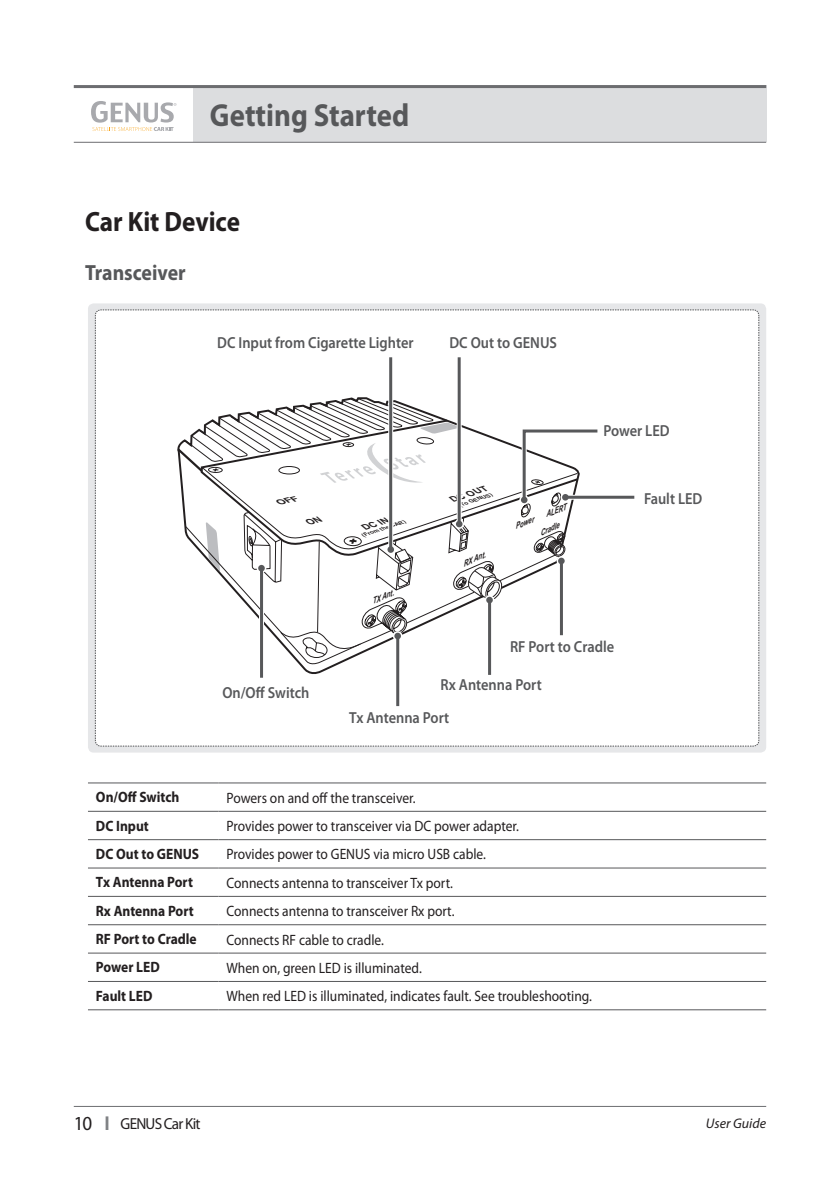
<style>
.page{position:relative;width:840px;height:1191px;background:#fff}
.page>*{position:absolute;margin:0;border:0;box-sizing:border-box;transform-origin:0 0}
.t1{font:700 32px "Myriad Pro";color:#57585a;scale:.9 1}
.t2{font:700 28px "Myriad Pro";color:#231f20;scale:.9 1}
.t3{font:700 22px "Myriad Pro";color:#57585a;scale:.9 1}
.t4{font:600 16px/32.2px "Myriad Pro";color:#57585a;scale:.9 1}
.t5{font:16px "Myriad Pro";letter-spacing:-.05em;color:#231f20;scale:.95 1}
.t6{font:15px "Myriad Pro";color:#231f20;scale:.9 1}
.t7{font:700 15px "Myriad Pro";color:#231f20;scale:.9 1}
.t8{font:italic 14px "Myriad Pro";color:#231f20}
.t9{font:italic 700 8.4px "Arial";color:#231f20;scale:.77 1}
.t10{font:italic 700 8.4px "Arial";color:#231f20;scale:1.17 1}
.t11{font:italic 700 8.4px "Arial";color:#231f20;scale:.78 1}
.t12{font:italic 700 8.2px "Arial";color:#231f20;scale:.81 1}
.t13{font:italic 700 5.2px "Arial";color:#231f20;scale:1.17 1}
.s1{font-size:20px}
.s2{font-family:"Futura";font-size:18px;color:#808285}
</style>
<div class="page">
<div style="left:193px;top:85px;width:572px;height:57px;background:#dcdddf"></div>
<hr style="left:74px;top:85px;width:691px;height:3px;background:#6c6d70">
<hr style="left:74px;top:1106px;width:691px;height:1px;background:#6c6d70">
<hr style="left:74px;top:142px;width:691px;height:1px;background:#6c6d70">
<svg style="left:91px;top:101px;width:85px;height:30px"></svg>
<hr style="left:88px;top:782px;width:130px;height:1px;background:#57585a">
<hr style="left:218px;top:782px;width:547px;height:1px;background:#57585a">
<hr style="left:88px;top:811px;width:130px;height:1px;background:#57585a">
<hr style="left:218px;top:811px;width:547px;height:1px;background:#57585a">
<hr style="left:88px;top:839px;width:130px;height:1px;background:#57585a">
<hr style="left:218px;top:839px;width:547px;height:1px;background:#57585a">
<hr style="left:88px;top:867px;width:130px;height:1px;background:#57585a">
<hr style="left:218px;top:867px;width:547px;height:1px;background:#57585a">
<hr style="left:88px;top:896px;width:130px;height:1px;background:#57585a">
<hr style="left:218px;top:896px;width:547px;height:1px;background:#57585a">
<hr style="left:88px;top:924px;width:130px;height:1px;background:#57585a">
<hr style="left:218px;top:924px;width:547px;height:1px;background:#57585a">
<hr style="left:88px;top:952px;width:130px;height:1px;background:#57585a">
<hr style="left:218px;top:952px;width:547px;height:1px;background:#57585a">
<hr style="left:88px;top:981px;width:130px;height:1px;background:#57585a">
<hr style="left:218px;top:981px;width:547px;height:1px;background:#57585a">
<hr style="left:88px;top:1009px;width:130px;height:1px;background:#57585a">
<hr style="left:218px;top:1009px;width:547px;height:1px;background:#57585a">
<div style="left:88px;top:303px;width:677px;height:449px;background:#e6e7e9;border-radius:6px"></div>
<svg style="left:95px;top:309px;width:664px;height:437px"></svg>
<p class="t1" style="left:210px;top:94px;width:223px">Getting Started</p>
<p class="t2" style="left:85px;top:203px;width:173px">Car Kit Device</p>
<p class="t3" style="left:85px;top:258px;width:113px">Transceiver</p>
<p class="t4" style="left:217px;top:326px;width:220px">DC Input from Cigarette Lighter</p>
<p class="t4" style="left:449px;top:326px;width:121px">DC Out to GENUS</p>
<p class="t10" style="left:362px;top:522px;width:24px;rotate:-18deg">DC IN</p>
<p class="t13" style="left:362px;top:531px;width:40px;rotate:-18deg">(From the CAR)</p>
<p class="t12" style="left:369px;top:596px;width:30px;rotate:-23deg">TX Ant.</p>
<p class="t10" style="left:450px;top:494px;width:34px;rotate:-18deg">DC OUT</p>
<p class="t13" style="left:459px;top:501px;width:31px;rotate:-18deg">(To GENUS)</p>
<p class="t12" style="left:460px;top:559px;width:31px;rotate:-23deg">RX Ant.</p>
<p class="t9" style="left:543px;top:509px;width:30px;rotate:-20deg">ALERT</p>
<p class="t11" style="left:537px;top:528px;width:28px;rotate:-22deg">Cradle</p>
<p class="t9" style="left:512px;top:521px;width:27px;rotate:-20deg">Power</p>
<p class="t4" style="left:603px;top:414px;width:75px">Power LED</p>
<p class="t4" style="left:643px;top:482px;width:66px">Fault LED</p>
<p class="t4" style="left:222px;top:676px;width:98px">On/Off Switch</p>
<p class="t4" style="left:509px;top:630px;width:117px">RF Port to Cradle</p>
<p class="t4" style="left:349px;top:668px;width:215px;text-indent:91px">Rx Antenna Port<br>Tx Antenna Port</p>
<p class="t7" style="left:96px;top:787px;width:94px">On/Off Switch</p>
<p class="t6" style="left:226px;top:788px;width:211px">Powers on and off the transceiver.</p>
<p class="t7" style="left:96px;top:815px;width:60px">DC Input</p>
<p class="t6" style="left:226px;top:817px;width:326px">Provides power to transceiver via DC power adapter.</p>
<p class="t7" style="left:96px;top:844px;width:116px">DC Out to GENUS</p>
<p class="t6" style="left:226px;top:845px;width:290px">Provides power to GENUS via micro USB cable.</p>
<p class="t7" style="left:96px;top:872px;width:109px">Tx Antenna Port</p>
<p class="t6" style="left:226px;top:873px;width:253px">Connects antenna to transceiver Tx port.</p>
<p class="t7" style="left:96px;top:900px;width:110px">Rx Antenna Port</p>
<p class="t6" style="left:226px;top:902px;width:255px">Connects antenna to transceiver Rx port.</p>
<p class="t7" style="left:96px;top:929px;width:113px">RF Port to Cradle</p>
<p class="t6" style="left:226px;top:930px;width:176px">Connects RF cable to cradle.</p>
<p class="t7" style="left:96px;top:957px;width:72px">Power LED</p>
<p class="t6" style="left:226px;top:958px;width:218px">When on, green LED is illuminated.</p>
<p class="t7" style="left:96px;top:986px;width:64px">Fault LED</p>
<p class="t6" style="left:226px;top:987px;width:407px">When red LED is illuminated, indicates fault. See troubleshooting.</p>
<p class="t5" style="left:74px;top:1114px;width:135px"><span class="s1">10</span> <span class="s2">I</span> GENUS Car Kit</p>
<p class="t8" style="left:705px;top:1114px;width:62px">User Guide</p>
</div>
